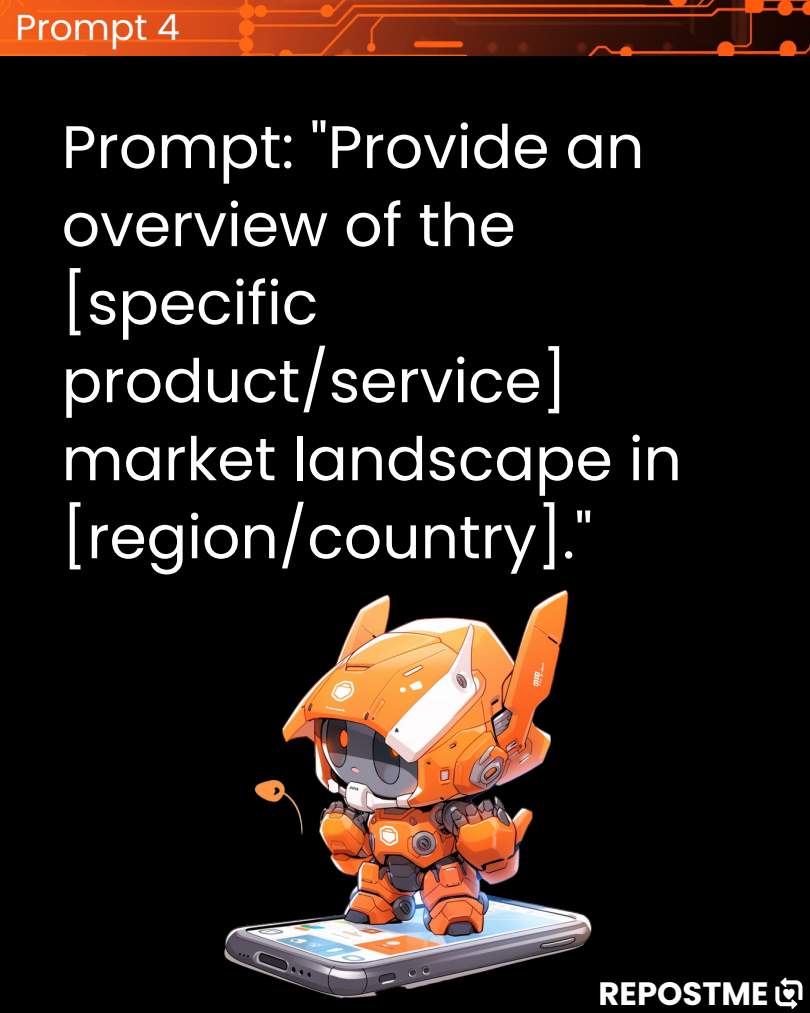
<style>
.page{position:relative;width:810px;height:1013px;background:#fff}
.page>*{position:absolute;margin:0;border:0;box-sizing:border-box;transform-origin:0 0}
.t1{font:60px/78px "Poppins";color:#fff}
.t2{font:36px "Poppins";color:#fff}
.t3{font:700 32.3px "Poppins";color:#fff}
</style>
<div class="page">
<div style="left:0;top:0;width:810px;height:1012px;background:#000"></div>
<img style="left:0;top:0;width:810px;height:55px">
<svg style="left:775px;top:977px;width:27px;height:31px"></svg>
<img style="left:224px;top:589px;width:368px;height:410px">
<p class="t2" style="left:16px;top:2px;width:166px">Prompt 4</p>
<p class="t1" style="left:62px;top:108px;width:622px">Prompt: "Provide an overview of the [specific product/service] market landscape in [region/country]."</p>
<p class="t3" style="left:598px;top:970px;width:172px">REPOSTME</p>
</div>
